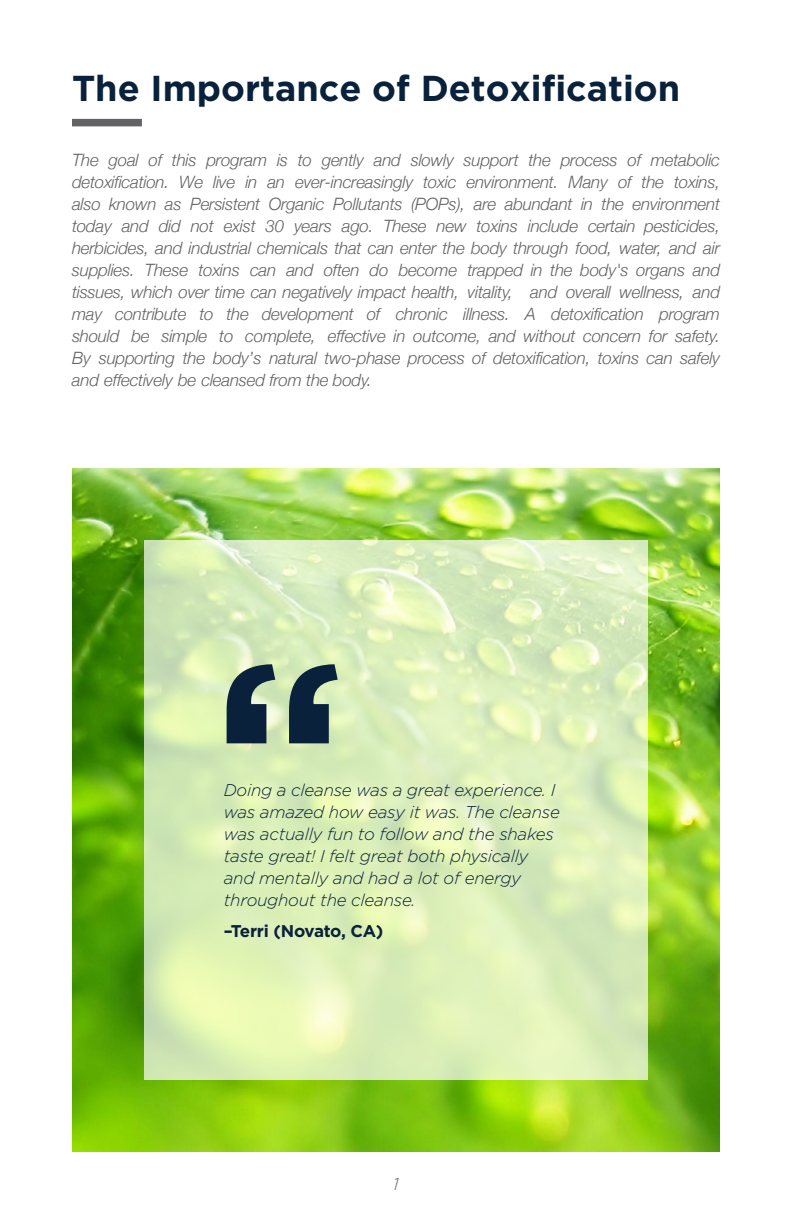
<style>
.page{position:relative;width:792px;height:1224px;background:#fff}
.page>*{position:absolute;margin:0;border:0;box-sizing:border-box;transform-origin:0 0}
.t1{font:700 245.6px "Gotham";color:#09213b}
.t2{font:700 36px "Gotham";color:#09213b}
.t3{font:italic 300 17px/22px "Helvetica Neue";letter-spacing:-.015em;color:#636366;text-align:justify}
.t4{font:italic 300 17px/22px "Gotham";letter-spacing:-.015em;color:#09213b}
.t5{font:700 17px "Gotham";letter-spacing:-.02em;color:#09213b}
.t6{font:italic 300 17px "Gotham";color:#636366}
</style>
<div class="page">
<img style="left:72px;top:468px;width:648px;height:684px">
<div style="left:72px;top:119px;width:70px;height:7px;background:#636366"></div>
<svg style="left:144px;top:540px;width:504px;height:540px;background:#dbeeba"></svg>
<p class="t2" style="left:72px;top:64px;width:610px">The Importance of Detoxification</p>
<p class="t3" style="left:72px;top:148px;width:650px">The goal of this program is to gently and slowly support the process of metabolic detoxification. We live in an ever-increasingly toxic environment. Many of the toxins, also known as Persistent Organic Pollutants (POPs), are abundant in the environment today and did not exist 30 years ago. These new toxins include certain pesticides, herbicides, and industrial chemicals that can enter the body through food, water, and air supplies. These toxins can and often do become trapped in the body's organs and tissues, which over time can negatively impact health, vitality, and overall wellness, and may contribute to the development of chronic illness. A detoxification program should be simple to complete, effective in outcome, and without concern for safety.<br>By supporting the body’s natural two-phase process of detoxification, toxins can safely and effectively be cleansed from the body.</p>
<p class="t1" style="left:213px;top:588px;width:134px">“</p>
<p class="t4" style="left:224px;top:779px;width:338px">Doing a cleanse was a great experience. I was amazed how easy it was. The cleanse was actually fun to follow and the shakes taste great! I felt great both physically and mentally and had a lot of energy throughout the cleanse.</p>
<p class="t5" style="left:224px;top:920px;width:161px">–Terri (Novato, CA)</p>
<p class="t6" style="left:393px;top:1175px;width:7px">1</p>
</div>
